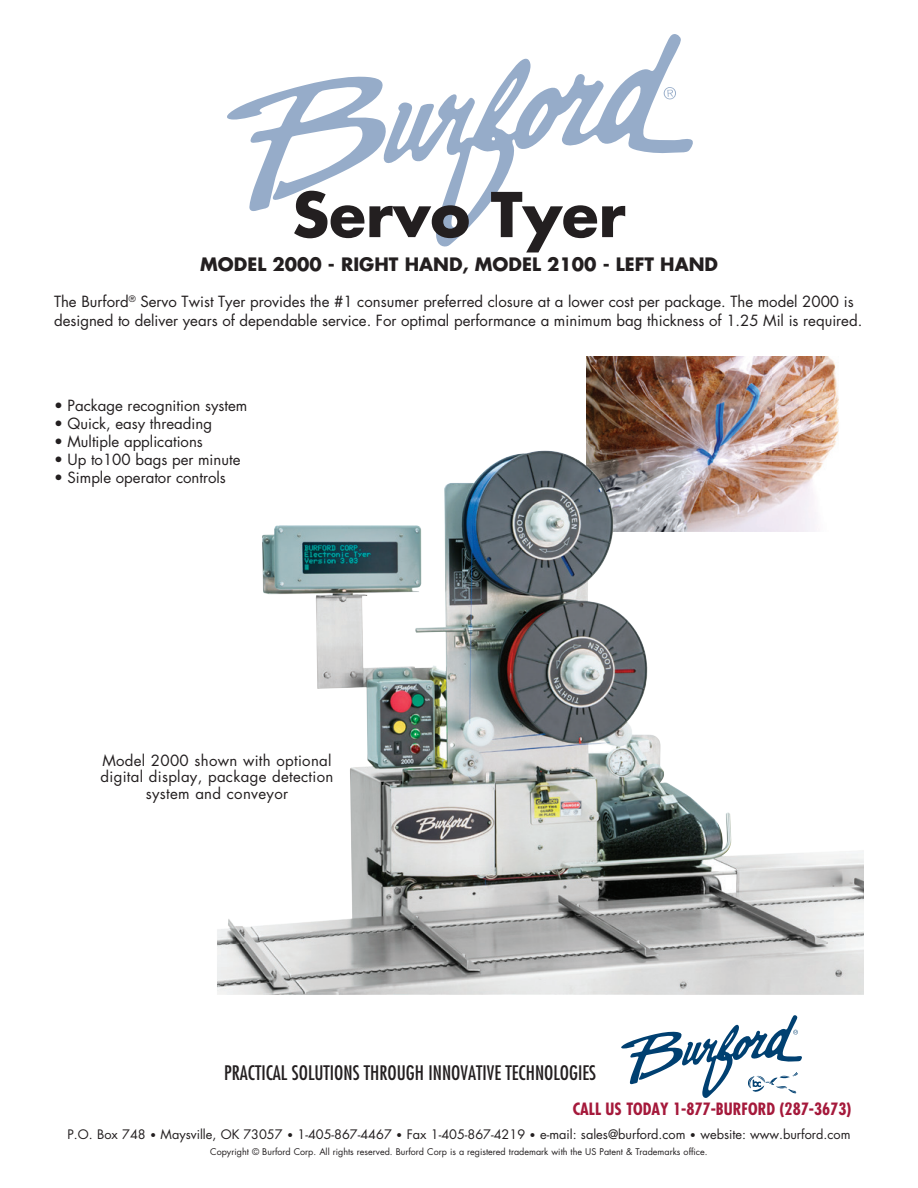
<style>
.page{position:relative;width:918px;height:1188px;background:#fff}
.page>*{position:absolute;margin:0;border:0;box-sizing:border-box;transform-origin:0 0}
.t1{font:700 60px "Futura";color:#231f20}
.t2{font:19.5px "Futura Condensed";color:#231f20}
.t3{font:700 18px "Futura";color:#231f20}
.t4{font:700 condensed 16.5px "Futura";color:#a5193b}
.t5{font:15px/18.8px "Futura";color:#231f20}
.t6{font:15px/16.5px "Futura";letter-spacing:.02em;color:#231f20;text-align:center}
.t7{font:12.75px "Futura";color:#231f20}
.t8{font:9px "Futura";color:#231f20}
.s1{font-size:10.5px}
</style>
<div class="page">
<svg style="left:227px;top:34px;width:466px;height:213px"></svg>
<svg style="left:664px;top:87px;width:12px;height:13px"></svg>
<img style="left:586px;top:357px;width:253px;height:94px">
<svg style="left:621px;top:1015px;width:181px;height:83px"></svg>
<img style="left:217px;top:451px;width:647px;height:544px">
<h1 class="t1" style="left:292px;top:173px;width:335px">Servo Tyer</h1>
<p class="t3" style="left:200px;top:252px;width:519px">MODEL 2000 - RIGHT HAND, MODEL 2100 - LEFT HAND</p>
<p class="t5" style="left:54px;top:292px;width:810px">The Burford<sup>®</sup> Servo Twist Tyer provides the #1 consumer preferred closure at a lower cost per package. The model 2000 is designed to deliver years of dependable service. For optimal performance a minimum bag thickness of 1.25 Mil is required.</p>
<p class="t5" style="left:54px;top:396px;width:195px">• Package recognition system</p>
<p class="t5" style="left:54px;top:414px;width:160px">• Quick, easy threading</p>
<p class="t5" style="left:54px;top:432px;width:150px">• Multiple applications</p>
<p class="t5" style="left:54px;top:450px;width:188px">• Up to100 bags per minute</p>
<p class="t5" style="left:54px;top:468px;width:173px">• Simple operator controls</p>
<p class="t6" style="left:101px;top:752px;width:234px">Model 2000 shown with optional digital display, package detection system and conveyor</p>
<h2 class="t2" style="left:224px;top:1061px;width:374px">PRACTICAL SOLUTIONS THROUGH INNOVATIVE TECHNOLOGIES</h2>
<p class="t4" style="left:573px;top:1098px;width:280px">CALL US TODAY 1-877-BURFORD (287-3673)</p>
<p class="t7" style="left:68px;top:1125px;width:784px">P.O. Box 748 <span class="s1">•</span> Maysville, OK 73057 <span class="s1">•</span> 1-405-867-4467 <span class="s1">•</span> Fax 1-405-867-4219 <span class="s1">•</span> e-mail: sales@burford.com <span class="s1">•</span> website: www.burford.com</p>
<p class="t8" style="left:210px;top:1146px;width:499px">Copyright © Burford Corp. All rights reserved. Burford Corp is a registered trademark with the US Patent &amp; Trademarks office.</p>
</div>
